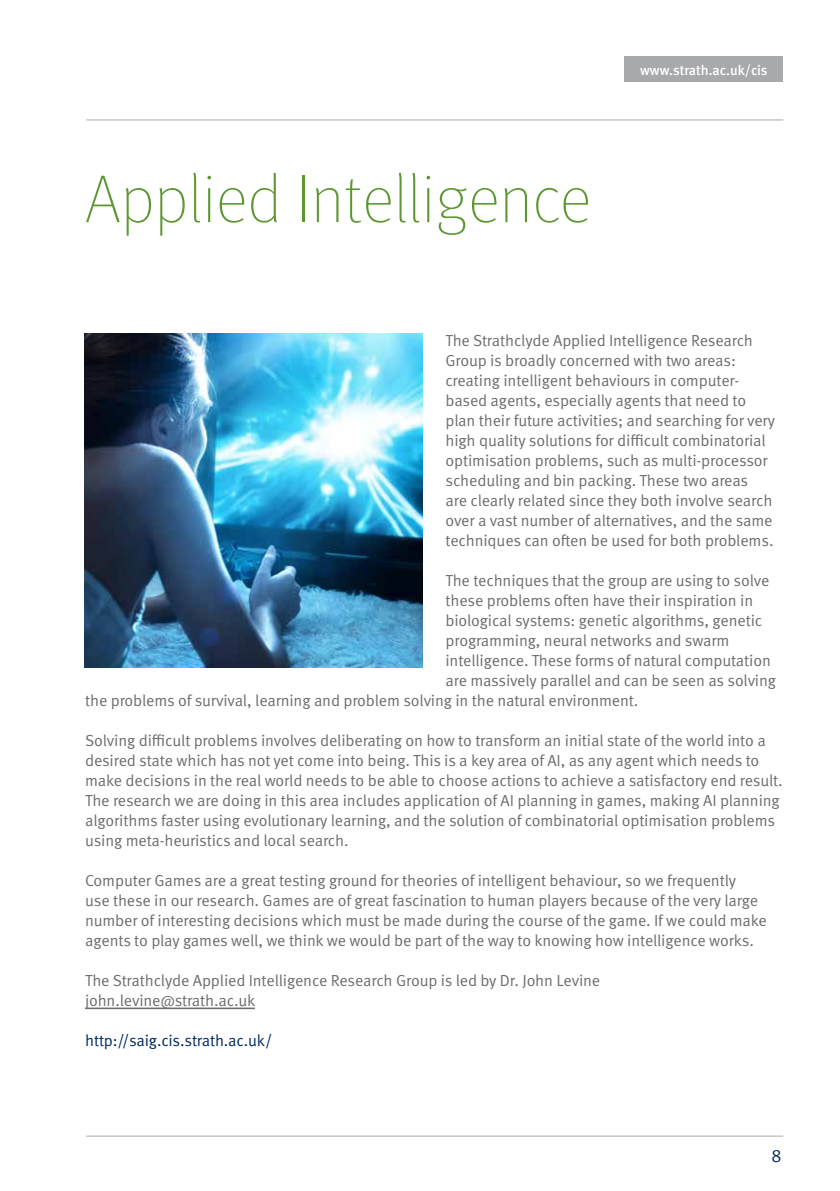
<style>
.page{position:relative;width:840px;height:1191px;background:#fff}
.page>*{position:absolute;margin:0;border:0;box-sizing:border-box;transform-origin:0 0}
.t1{font:100 67.6px "Meta OT";color:#5c9731}
.t2{font:18px "Meta Normal LF";color:#00295c}
.t3{font:16px/20px "Meta OT Norm";letter-spacing:-.01em;color:#6c6d70}
.t4{font:16px "Meta OT Norm";letter-spacing:-.015em;color:#00295c}
.t5{font:500 14px "Meta";color:#fff}
</style>
<div class="page">
<div style="left:624px;top:57px;width:158px;height:25px;background:#a8a9ad"></div>
<hr style="left:86px;top:120px;width:696px;height:1px;background:#a8a9ad">
<hr style="left:86px;top:1135px;width:696px;height:1px;background:#a8a9ad">
<hr style="left:85px;top:1007px;width:170px;height:2px;background:#6c6d70">
<img style="left:84px;top:333px;width:338px;height:335px">
<h1 class="t1" style="left:85px;top:161px;width:507px">Applied Intelligence</h1>
<p class="t5" style="left:639px;top:62px;width:129px">www.strath.ac.uk/cis</p>
<p class="t3" style="left:445px;top:331px;width:331px">The Strathclyde Applied Intelligence Research Group is broadly concerned with two areas: creating intelligent behaviours in computer&shy;based agents, especially agents that need to plan their future activities; and searching for very high quality solutions for difficult combinatorial optimisation problems, such as multi-processor scheduling and bin packing. These two areas<br>are clearly related since they both involve search over a vast number of alternatives, and the same techniques can often be used for both problems.</p>
<p class="t3" style="left:445px;top:571px;width:325px">The techniques that the group are using to solve</p>
<p class="t3" style="left:445px;top:591px;width:309px">these problems often have their inspiration in</p>
<p class="t3" style="left:445px;top:611px;width:318px">biological systems: genetic algorithms, genetic</p>
<p class="t3" style="left:445px;top:631px;width:285px">programming, neural networks and swarm</p>
<p class="t3" style="left:445px;top:651px;width:327px">intelligence. These forms of natural computation</p>
<p class="t3" style="left:445px;top:671px;width:332px">are massively parallel and can be seen as solving</p>
<p class="t3" style="left:85px;top:691px;width:554px">the problems of survival, learning and problem solving in the natural environment.</p>
<p class="t3" style="left:85px;top:731px;width:698px">Solving difficult problems involves deliberating on how to transform an initial state of the world into a desired state which has not yet come into being. This is a key area of AI, as any agent which needs to make decisions in the real world needs to be able to choose actions to achieve a satisfactory end result.<br>The research we are doing in this area includes application of AI planning in games, making AI planning algorithms faster using evolutionary learning, and the solution of combinatorial optimisation problems using meta-heuristics and local search.</p>
<p class="t3" style="left:85px;top:871px;width:683px">Computer Games are a great testing ground for theories of intelligent behaviour, so we frequently<br>use these in our research. Games are of great fascination to human players because of the very large number of interesting decisions which must be made during the course of the game. If we could make agents to play games well, we think we would be part of the way to knowing how intelligence works.</p>
<p class="t3" style="left:85px;top:971px;width:516px">The Strathclyde Applied Intelligence Research Group is led by Dr. John Levine john.levine@strath.ac.uk</p>
<p class="t4" style="left:85px;top:1031px;width:188px">http://saig.cis.strath.ac.uk/</p>
<p class="t2" style="left:771px;top:1145px;width:12px">8</p>
</div>
